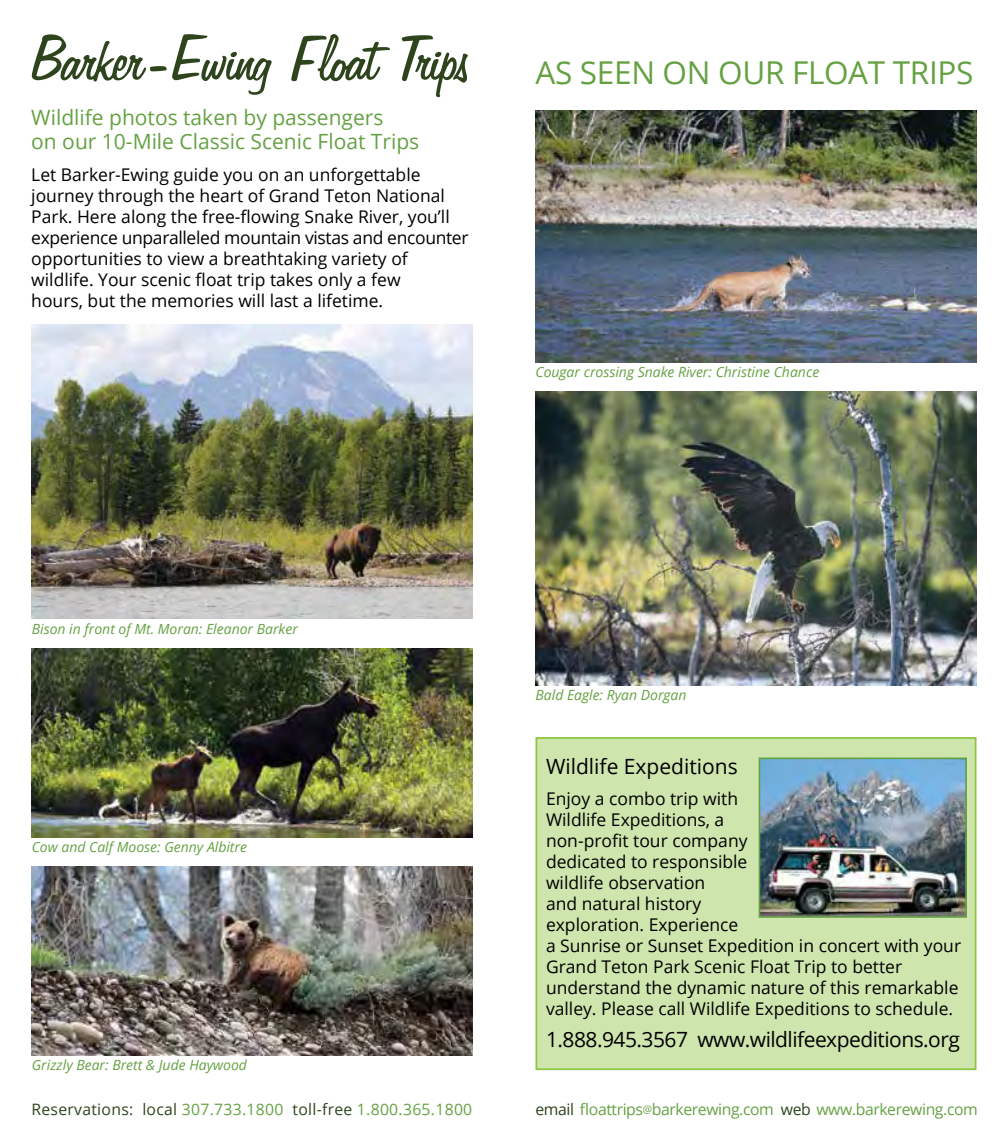
<style>
.page{position:relative;width:1008px;height:1134px;background:#fff}
.page>*{position:absolute;margin:0;border:0;box-sizing:border-box;transform-origin:0 0}
.t1{font:31.5px "Open Sans";letter-spacing:-.01em;color:#65a143}
.t2{font:21px/24.5px "Open Sans";color:#65a143}
.t3{font:21px "Open Sans";letter-spacing:-.025em;color:#000}
.t4{font:21px "Open Sans";color:#000}
.t5{font:17.5px/21px "Open Sans";color:#000}
.t6{font:15.75px "Open Sans";letter-spacing:.02em;color:#2d441d}
.t7{font:15.75px "Open Sans";letter-spacing:-.025em;color:#65a143}
.t8{font:italic 14px "Open Sans";color:#65a143}
.s1{color:#65a143}
.s2{color:#2d441d}
.s3{font-size:10.5px}
</style>
<div class="page">
<div style="left:536px;top:737px;width:440px;height:333px;background:#cfe5ae;border:2px solid #8dc63f"></div>
<img style="left:762px;top:761px;width:202px;height:154px">
<div style="left:759px;top:758px;width:208px;height:160px;border:2px solid #65a143"></div>
<svg style="left:32px;top:34px;width:436px;height:63px"></svg>
<img style="left:32px;top:866px;width:440px;height:189px">
<img style="left:32px;top:648px;width:441px;height:189px">
<img style="left:32px;top:324px;width:441px;height:294px">
<img style="left:536px;top:110px;width:440px;height:252px">
<img style="left:536px;top:391px;width:440px;height:294px">
<p class="t2" style="left:31px;top:104px;width:390px">Wildlife photos taken by passengers<br>on our 10-Mile Classic Scenic Float Trips</p>
<p class="t5" style="left:31px;top:164px;width:439px">Let Barker-Ewing guide you on an unforgettable journey through the heart of Grand Teton National Park. Here along the free-flowing Snake River, you’ll experience unparalleled mountain vistas and encounter opportunities to view a breathtaking variety of wildlife. Your scenic float trip takes only a few<br>hours, but the memories will last a lifetime.</p>
<h1 class="t1" style="left:536px;top:51px;width:440px">AS SEEN ON OUR FLOAT TRIPS</h1>
<p class="t8" style="left:536px;top:363px;width:285px">Cougar crossing Snake River: Christine Chance</p>
<p class="t8" style="left:32px;top:619px;width:268px">Bison in front of Mt. Moran: Eleanor Barker</p>
<p class="t8" style="left:32px;top:838px;width:217px">Cow and Calf Moose: Genny Albitre</p>
<p class="t8" style="left:32px;top:1056px;width:217px">Grizzly Bear: Brett &amp; Jude Haywood</p>
<p class="t8" style="left:536px;top:686px;width:153px">Bald Eagle: Ryan Dorgan</p>
<p class="t4" style="left:546px;top:752px;width:193px">Wildlife Expeditions</p>
<p class="t5" style="left:546px;top:788px;width:417px">Enjoy a combo trip with<br>Wildlife Expeditions, a<br>non-profit tour company<br>dedicated to responsible<br>wildlife observation<br>and natural history<br>exploration. Experience<br>a Sunrise or Sunset Expedition in concert with your Grand Teton Park Scenic Float Trip to better understand the dynamic nature of this remarkable valley. Please call Wildlife Expeditions to schedule.</p>
<p class="t3" style="left:546px;top:1025px;width:416px">1.888.945.3567 www.wildlifeexpeditions.org</p>
<p class="t6" style="left:32px;top:1098px;width:442px">Reservations: local <span class="s1">307.733.1800</span> toll-free <span class="s1">1.800.365.1800</span></p>
<p class="t7" style="left:536px;top:1098px;width:444px"><span class="s2">email</span> floattrips<span class="s3">@</span>barkerewing.com <span class="s2">web</span> www.barkerewing.com</p>
</div>
